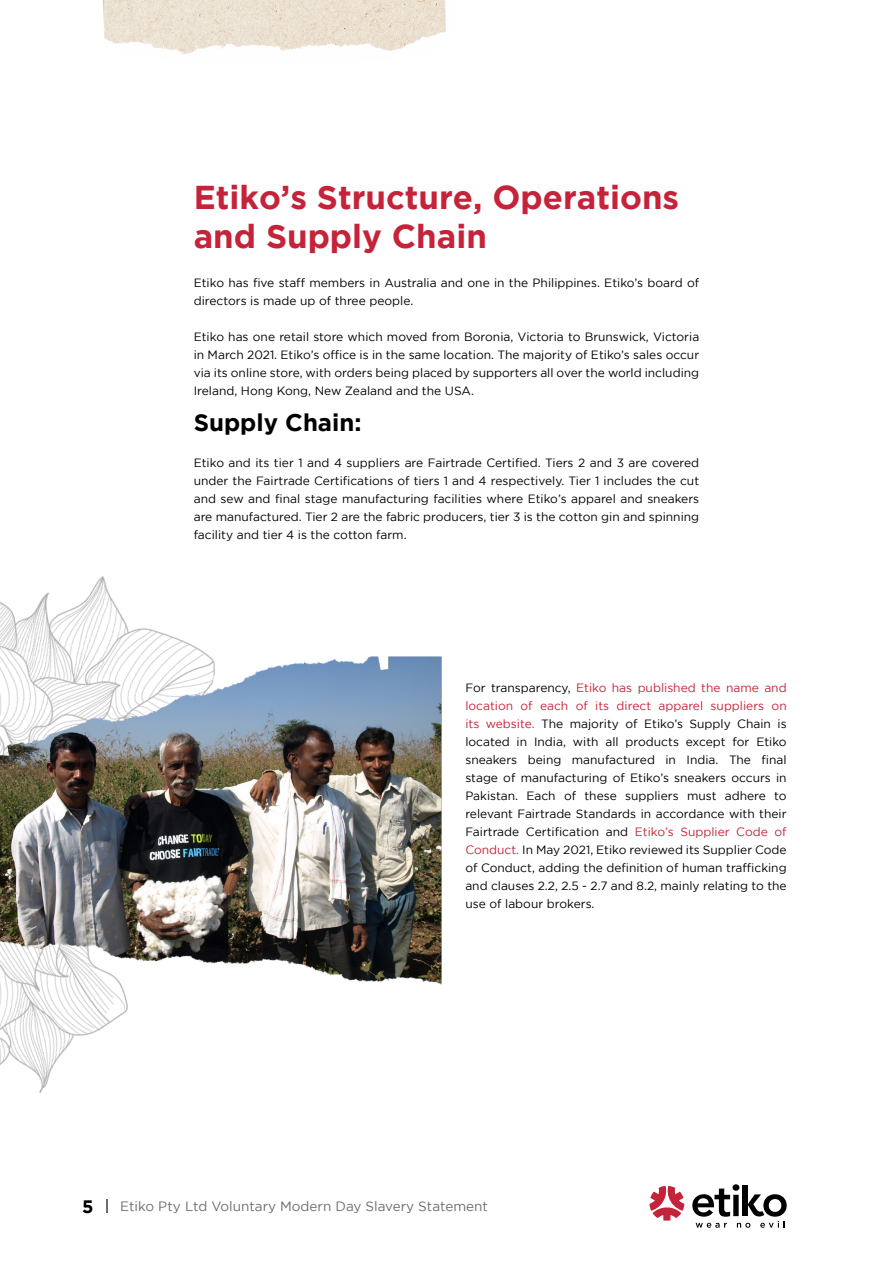
<style>
.page{position:relative;width:893px;height:1263px;background:#fff}
.page>*{position:absolute;margin:0;border:0;box-sizing:border-box;transform-origin:0 0}
.t1{font:700 33px/39px "Gotham";color:#c5233a}
.t2{font:700 24px "Gotham";color:#000}
.t3{font:700 18px "Gotham";color:#000}
.t4{font:13.5px "Gotham";color:#6d6e71}
.t5{font:12px/18px "Gotham";color:#000;text-align:justify}
.s1{color:#c5233a}
</style>
<div class="page">
<svg style="left:649px;top:1186px;width:35px;height:35px"></svg>
<svg style="left:692px;top:1184px;width:95px;height:44px"></svg>
<svg style="left:106px;top:1199px;width:2px;height:13px"></svg>
<img style="left:103px;top:0;width:343px;height:54px">
<img style="left:0;top:576px;width:190px;height:517px">
<img style="left:0;top:644px;width:442px;height:359px">
<h1 class="t1" style="left:194px;top:177px;width:487px">Etiko’s Structure, Operations and Supply Chain</h1>
<p class="t5" style="left:194px;top:274px;width:507px">Etiko has five staff members in Australia and one in the Philippines. Etiko’s board of directors is made up of three people.</p>
<p class="t5" style="left:194px;top:328px;width:507px">Etiko has one retail store which moved from Boronia, Victoria to Brunswick, Victoria in March 2021. Etiko’s office is in the same location. The majority of Etiko’s sales occur via its online store, with orders being placed by supporters all over the world including Ireland, Hong Kong, New Zealand and the USA.</p>
<h2 class="t2" style="left:194px;top:409px;width:169px">Supply Chain:</h2>
<p class="t5" style="left:194px;top:454px;width:507px">Etiko and its tier 1 and 4 suppliers are Fairtrade Certified. Tiers 2 and 3 are covered under the Fairtrade Certifications of tiers 1 and 4 respectively. Tier 1 includes the cut and sew and final stage manufacturing facilities where Etiko’s apparel and sneakers are manufactured. Tier 2 are the fabric producers, tier 3 is the cotton gin and spinning facility and tier 4 is the cotton farm.</p>
<p class="t5" style="left:465px;top:679px;width:323px">For transparency, <span class="s1">Etiko has published the name and location of each of its direct apparel suppliers on its website.</span> The majority of Etiko’s Supply Chain is located in India, with all products except for Etiko sneakers being manufactured in India. The final stage of manufacturing of Etiko’s sneakers occurs in Pakistan. Each of these suppliers must adhere to relevant Fairtrade Standards in accordance with their Fairtrade Certification and <span class="s1">Etiko’s Supplier Code of Conduct.</span> In May 2021, Etiko reviewed its Supplier Code of Conduct, adding the definition of human trafficking and clauses 2.2, 2.5 - 2.7 and 8.2, mainly relating to the use of labour brokers.</p>
<h3 class="t3" style="left:82px;top:1196px;width:13px">5</h3>
<p class="t4" style="left:120px;top:1199px;width:369px">Etiko Pty Ltd Voluntary Modern Day Slavery Statement</p>
</div>
